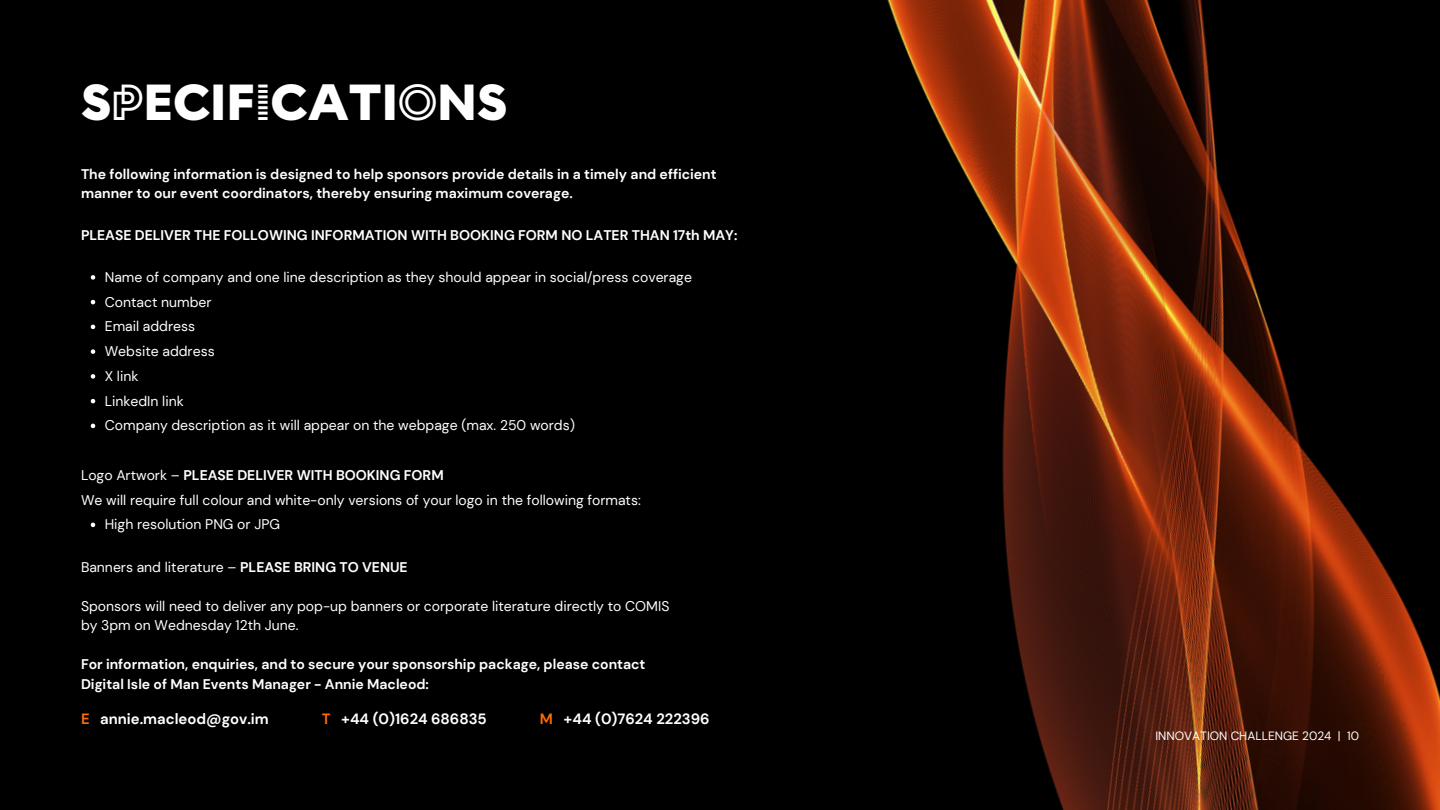
<style>
.page{position:relative;width:1440px;height:810px;background:#000}
.page>*{position:absolute;margin:0;border:0;box-sizing:border-box;transform-origin:0 0}
.t1{font:42px "Open Mind Display Numerals";color:#fff}
.t2{font:700 14.8px "DM Sans";color:#fff}
.t3{font:14px/19.6px "DM Sans";color:#fff}
.t4{font:700 14px/19.6px "DM Sans";color:#fff}
.t5{font:12px "DM Sans";color:#fff}
.s1{font-weight:400}
.s2{font-weight:700}
.s3{color:#ff6b00}
</style>
<div class="page">
<img style="left:887px;top:0;width:553px;height:810px">
<svg style="left:91px;top:275px;width:4px;height:5px"></svg>
<svg style="left:91px;top:300px;width:4px;height:4px"></svg>
<svg style="left:91px;top:325px;width:4px;height:4px"></svg>
<svg style="left:91px;top:349px;width:4px;height:5px"></svg>
<svg style="left:91px;top:374px;width:4px;height:5px"></svg>
<svg style="left:91px;top:399px;width:4px;height:4px"></svg>
<svg style="left:91px;top:424px;width:4px;height:4px"></svg>
<svg style="left:91px;top:523px;width:4px;height:4px"></svg>
<p class="t1" style="left:81px;top:80px;width:428px">SPECIFICATIONS</p>
<h2 class="t4" style="left:81px;top:164px;width:637px">The following information is designed to help sponsors provide details in a timely and efficient manner to our event coordinators, thereby ensuring maximum coverage.</h2>
<h2 class="t4" style="left:81px;top:225px;width:658px">PLEASE DELIVER THE FOLLOWING INFORMATION WITH BOOKING FORM NO LATER THAN 17th MAY:</h2>
<p class="t3" style="left:105px;top:267px;width:589px">Name of company and one line description as they should appear in social/press coverage</p>
<p class="t3" style="left:105px;top:292px;width:108px">Contact number</p>
<p class="t3" style="left:105px;top:317px;width:92px">Email address</p>
<p class="t3" style="left:105px;top:342px;width:111px">Website address</p>
<p class="t3" style="left:105px;top:366px;width:35px">X link</p>
<p class="t3" style="left:105px;top:391px;width:80px">LinkedIn link</p>
<p class="t3" style="left:105px;top:416px;width:472px">Company description as it will appear on the webpage (max. 250 words)</p>
<h3 class="t4" style="left:81px;top:465px;width:364px"><span class="s1">Logo Artwork –</span> PLEASE DELIVER WITH BOOKING FORM</h3>
<p class="t3" style="left:81px;top:490px;width:561px">We will require full colour and white-only versions of your logo in the following formats:</p>
<p class="t3" style="left:105px;top:515px;width:177px">High resolution PNG or JPG</p>
<h3 class="t3" style="left:81px;top:557px;width:328px">Banners and literature – <span class="s2">PLEASE BRING TO VENUE</span></h3>
<h3 class="t3" style="left:81px;top:596px;width:590px">Sponsors will need to deliver any pop-up banners or corporate literature directly to COMIS by 3pm on Wednesday 12th June.</h3>
<h2 class="t4" style="left:81px;top:655px;width:566px">For information, enquiries, and to secure your sponsorship package, please contact<br>Digital Isle of Man Events Manager - Annie Macleod:</h2>
<h2 class="t2" style="left:81px;top:709px;width:189px"><span class="s3">E</span> annie.macleod@gov.im</h2>
<h2 class="t2" style="left:322px;top:709px;width:166px"><span class="s3">T</span> +44 (0)1624 686835</h2>
<h2 class="t2" style="left:540px;top:709px;width:171px"><span class="s3">M</span> +44 (0)7624 222396</h2>
<h1 class="t5" style="left:1156px;top:728px;width:205px">INNOVATION CHALLENGE 2024 | 10</h1>
</div>
